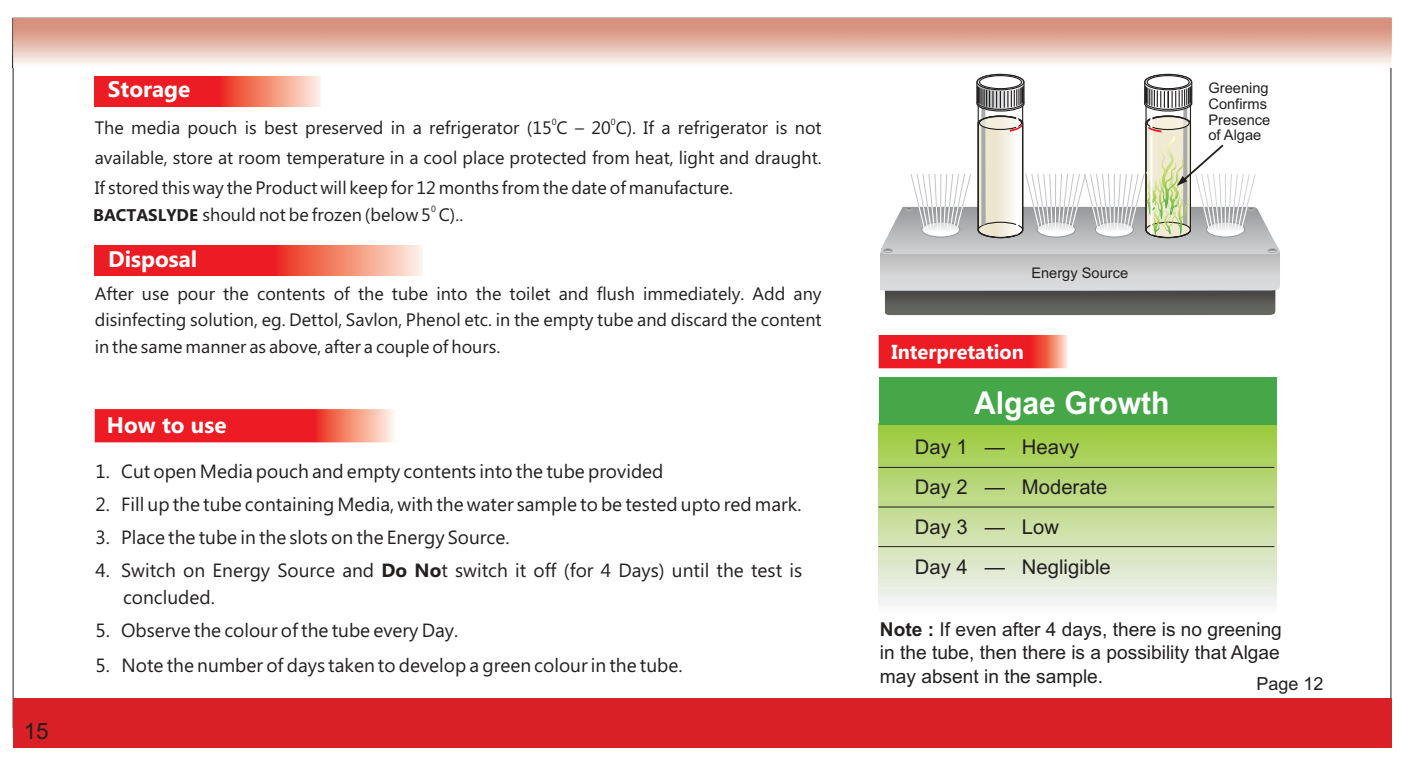
<style>
.page{position:relative;width:1404px;height:766px;background:#fff}
.page>*{position:absolute;margin:0;border:0;box-sizing:border-box;transform-origin:0 0}
.t1{font:700 31.5px "Arial";color:#fff;scale:.96 1}
.t2{font:700 22.5px "Ebrima";color:#fff}
.t3{font:22.5px "Arial";color:#221f1f}
.t4{font:20.25px/39.6px "Arial";color:#221f1f}
.t5{font:700 20.25px "Ebrima";color:#fff}
.t6{font:19.12px/27px "Ebrima";color:#221f1f}
.t7{font:19.12px/23.4px "Arial";color:#221f1f;text-align:justify}
.t8{font:18px/29.9px "Ebrima";color:#221f1f;text-align:justify}
.t9{font:18px "Arial";color:#221f1f}
.t10{font:14.62px/15.8px "Arial";color:#221f1f}
.t11{font:9px "Ebrima";color:#221f1f}
.s1{font-weight:700;font-size:16.88px}
.s2{font-weight:700}
</style>
<div class="page">
<div style="left:13px;top:698px;width:1377px;height:49px;background:#da2027"></div>
<img style="left:94px;top:76px;width:227px;height:30px">
<img style="left:94px;top:245px;width:328px;height:30px">
<img style="left:95px;top:409px;width:299px;height:33px">
<img style="left:878px;top:425px;width:398px;height:180px">
<div style="left:878px;top:377px;width:398px;height:48px;background:#45a748"></div>
<hr style="left:878px;top:467px;width:395px;height:1px;background:#221f1f">
<hr style="left:878px;top:506px;width:395px;height:1px;background:#221f1f">
<hr style="left:878px;top:546px;width:395px;height:1px;background:#221f1f">
<img style="left:884px;top:291px;width:391px;height:24px">
<img style="left:880px;top:206px;width:400px;height:85px">
<div style="left:883px;top:248px;width:9px;height:5px;border:1px solid #a7a9ab;border-radius:50%"></div>
<div style="left:1267px;top:248px;width:9px;height:5px;border:1px solid #a7a9ab;border-radius:50%"></div>
<svg style="left:905px;top:73px;width:351px;height:169px"></svg>
<img style="left:878px;top:335px;width:189px;height:33px">
<p class="t3" style="left:24px;top:722px;width:27px">15</p>
<p class="t2" style="left:108px;top:81px;width:84px">Storage</p>
<p class="t11" style="left:551px;top:119px;width:6px">0</p>
<p class="t11" style="left:611px;top:119px;width:6px">0</p>
<p class="t8" style="left:95px;top:115px;width:728px">The media pouch is best preserved in a refrigerator (15 C – 20 C). If a refrigerator is not available, store at room temperature in a cool place protected from heat, light and draught.<br>If stored this way the Product will keep for 12 months from the date of manufacture.</p>
<p class="t11" style="left:431px;top:205px;width:6px">0</p>
<p class="t8" style="left:93px;top:201px;width:371px"><span class="s1">BACTASLYDE</span> should not be frozen (below 5 C)..</p>
<p class="t2" style="left:108px;top:250px;width:90px">Disposal</p>
<p class="t8" style="left:95px;top:282px;width:728px;line-height:26.3px">After use pour the contents of the tube into the toilet and flush immediately. Add any disinfecting solution, eg. Dettol, Savlon, Phenol etc. in the empty tube and discard the content in the same manner as above, after a couple of hours.</p>
<p class="t2" style="left:107px;top:415px;width:121px">How to use</p>
<p class="t6" style="left:95px;top:459px;width:569px">1. Cut open Media pouch and empty contents into the tube provided</p>
<p class="t6" style="left:95px;top:492px;width:707px">2. Fill up the tube containing Media, with the water sample to be tested upto red mark.</p>
<p class="t6" style="left:95px;top:525px;width:415px">3. Place the tube in the slots on the Energy Source.</p>
<p class="t6" style="left:123px;top:558px;width:680px;text-indent:-28px">4. Switch on Energy Source and <span class="s2">Do No</span>t switch it off (for 4 Days) until the test is concluded.</p>
<p class="t6" style="left:95px;top:618px;width:364px">5. Observe the colour of the tube every Day.</p>
<p class="t6" style="left:95px;top:653px;width:588px">5. Note the number of days taken to develop a green colour in the tube.</p>
<p class="t10" style="left:1208px;top:81px;width:63px">Greening<br>Confirms<br>Presence of Algae</p>
<p class="t10" style="left:1031px;top:266px;width:98px">Energy Source</p>
<p class="t5" style="left:891px;top:343px;width:134px">Interpretation</p>
<h1 class="t1" style="left:973px;top:390px;width:205px">Algae Growth</h1>
<p class="t4" style="left:914px;top:429px;width:197px">Day 1 — Heavy<br>Day 2 — Moderate<br>Day 3 — Low<br>Day 4 — Negligible</p>
<p class="t7" style="left:879px;top:619px;width:403px"><span class="s2">Note :</span> If even after 4 days, there is no greening in the tube, then there is a possibility that Algae may absent in the sample.</p>
<p class="t9" style="left:1256px;top:676px;width:69px">Page 12</p>
</div>
